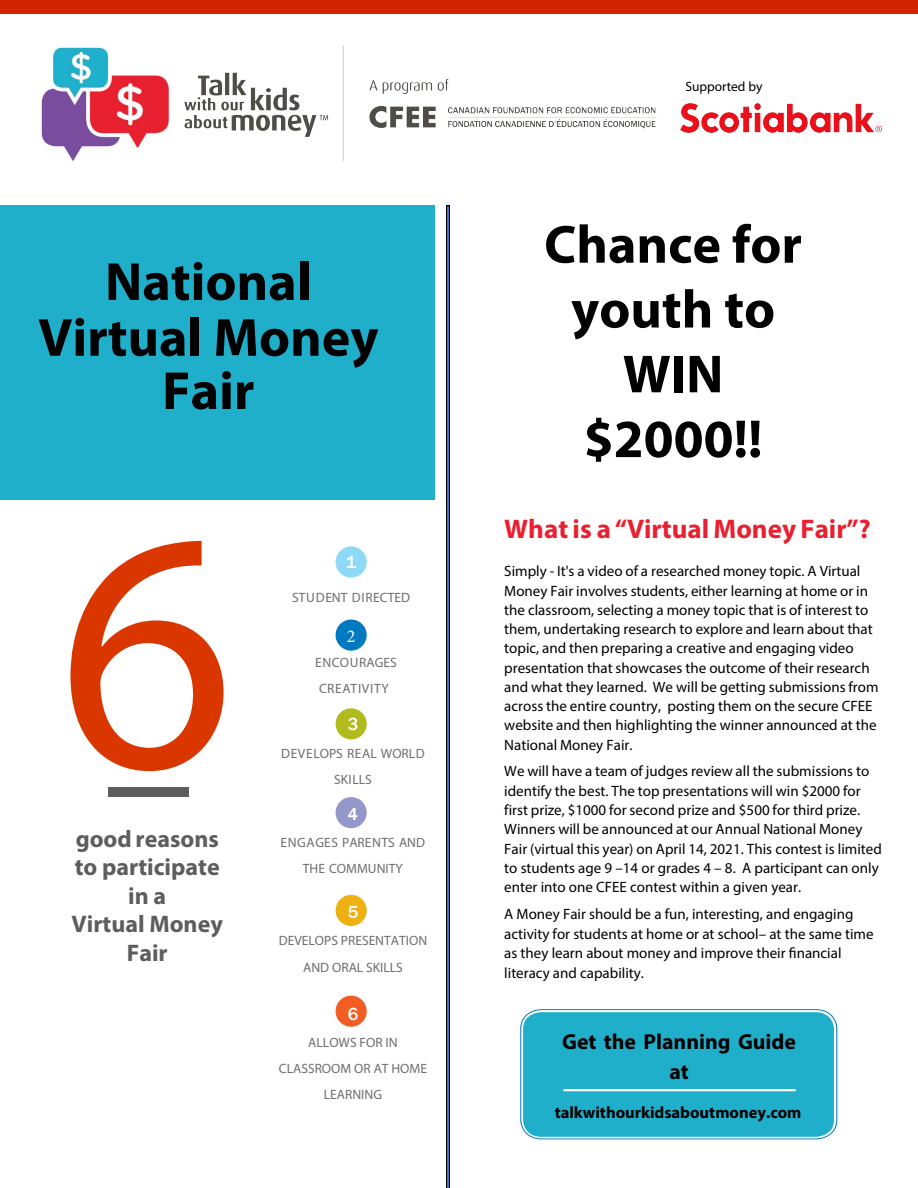
<style>
.page{position:relative;width:918px;height:1188px;background:#fff}
.page>*{position:absolute;margin:0;border:0;box-sizing:border-box;transform-origin:0 0}
.t1{font:700 54px/64.8px "Myriad Pro";color:#000;text-align:center}
.t2{font:700 27px "Myriad Pro";color:#ea2030}
.t3{font:700 24px/28.5px "Myriad Pro";color:#5d5d5d;text-align:center}
.t4{font:700 21.75px/29.4px "Myriad Pro";color:#000;text-align:center}
.t5{font:500 18px "Franklin Gothic";color:#fff}
.t6{font:18px "Minion Pro";color:#fff}
.t7{font:700 16.5px "Myriad Pro";color:#000}
.t8{font:15px/19.4px "Myriad Pro";color:#000}
.t9{font:13.5px/26.1px "Myriad Pro";color:#6d6e71;text-align:center}
.t10{font:13.5px/26.2px "Myriad Pro";letter-spacing:.05em;color:#6d6e71;text-align:center}
.t11{font:13.5px "Myriad Pro";color:#000}
</style>
<div class="page">
<div style="left:0;top:0;width:918px;height:14px;background:#d22300"></div>
<div style="left:0;top:205px;width:434px;height:295px;background:#1fafcb"></div>
<div style="left:336px;top:546px;width:31px;height:32px;background:#8ed8f8;border-radius:50%"></div>
<div style="left:336px;top:620px;width:31px;height:31px;background:#0079c1;border-radius:50%"></div>
<div style="left:336px;top:708px;width:31px;height:31px;background:#b2bb1e;border-radius:50%"></div>
<div style="left:336px;top:797px;width:31px;height:31px;background:#9397ca;border-radius:50%"></div>
<div style="left:336px;top:895px;width:31px;height:31px;background:#eeb111;border-radius:50%"></div>
<div style="left:336px;top:996px;width:31px;height:31px;background:#f15d22;border-radius:50%"></div>
<div style="left:523px;top:1012px;width:311px;height:125px;background:#1fafcb;border-radius:18px"></div>
<div style="left:520px;top:1009px;width:317px;height:130px;border:1px solid #0079c1;border-radius:20px"></div>
<svg style="left:70px;top:541px;width:154px;height:230px"></svg>
<div style="left:108px;top:788px;width:81px;height:9px;background:#5e5d5d"></div>
<hr style="left:563px;top:1089px;width:233px;height:2px;background:#fff">
<img style="left:447px;top:205px;width:3px;height:983px">
<img style="left:41px;top:46px;width:616px;height:115px">
<img style="left:681px;top:103px;width:201px;height:29px">
<h1 class="t1" style="left:38px;top:253px;width:342px;line-height:54.6px">National<br>Virtual Money<br>Fair</h1>
<h3 class="t3" style="left:72px;top:824px;width:153px">good reasons to participate in a<br>Virtual Money<br>Fair</h3>
<p class="t5" style="left:346px;top:551px;width:12px">1</p>
<p class="t9" style="left:292px;top:584px;width:119px">STUDENT DIRECTED</p>
<p class="t6" style="left:347px;top:624px;width:10px">2</p>
<p class="t10" style="left:315px;top:649px;width:83px">ENCOURAGES<br>CREATIVITY</p>
<p class="t5" style="left:348px;top:713px;width:12px">3</p>
<p class="t9" style="left:281px;top:740px;width:145px">DEVELOPS REAL WORLD<br>SKILLS</p>
<p class="t5" style="left:348px;top:802px;width:12px">4</p>
<p class="t9" style="left:281px;top:829px;width:146px">ENGAGES PARENTS AND<br>THE COMMUNITY</p>
<p class="t5" style="left:348px;top:901px;width:12px">5</p>
<p class="t9" style="left:279px;top:928px;width:150px">DEVELOPS PRESENTATION<br>AND ORAL SKILLS</p>
<p class="t5" style="left:348px;top:1003px;width:12px">6</p>
<p class="t9" style="left:279px;top:1029px;width:150px">ALLOWS FOR IN<br>CLASSROOM OR AT HOME<br>LEARNING</p>
<p class="t11" style="left:685px;top:78px;width:79px">Supported by</p>
<h1 class="t1" style="left:544px;top:210px;width:259px">Chance for youth to<br>WIN $2000!!</h1>
<h2 class="t2" style="left:504px;top:511px;width:368px">What is a “Virtual Money Fair”?</h2>
<p class="t8" style="left:504px;top:561px;width:376px">Simply - It's a video of a researched money topic. A Virtual Money Fair involves students, either learning at home or in the classroom, selecting a money topic that is of interest to them, undertaking research to explore and learn about that topic, and then preparing a creative and engaging video presentation that showcases the outcome of their research and what they learned. We will be getting submissions from across the entire country, posting them on the secure CFEE website and then highlighting the winner announced at the National Money Fair.</p>
<p class="t8" style="left:504px;top:761px;width:379px">We will have a team of judges review all the submissions to identify the best. The top presentations will win $2000 for first prize, $1000 for second prize and $500 for third prize.<br>Winners will be announced at our Annual National Money Fair (virtual this year) on April 14, 2021. This contest is limited to students age 9 –14 or grades 4 – 8. A participant can only enter into one CFEE contest within a given year.</p>
<p class="t8" style="left:504px;top:904px;width:371px">A Money Fair should be a fun, interesting, and engaging activity for students at home or at school– at the same time as they learn about money and improve their financial literacy and capability.</p>
<h3 class="t4" style="left:562px;top:1027px;width:235px">Get the Planning Guide at</h3>
<p class="t7" style="left:555px;top:1102px;width:248px">talkwithourkidsaboutmoney.com</p>
</div>
